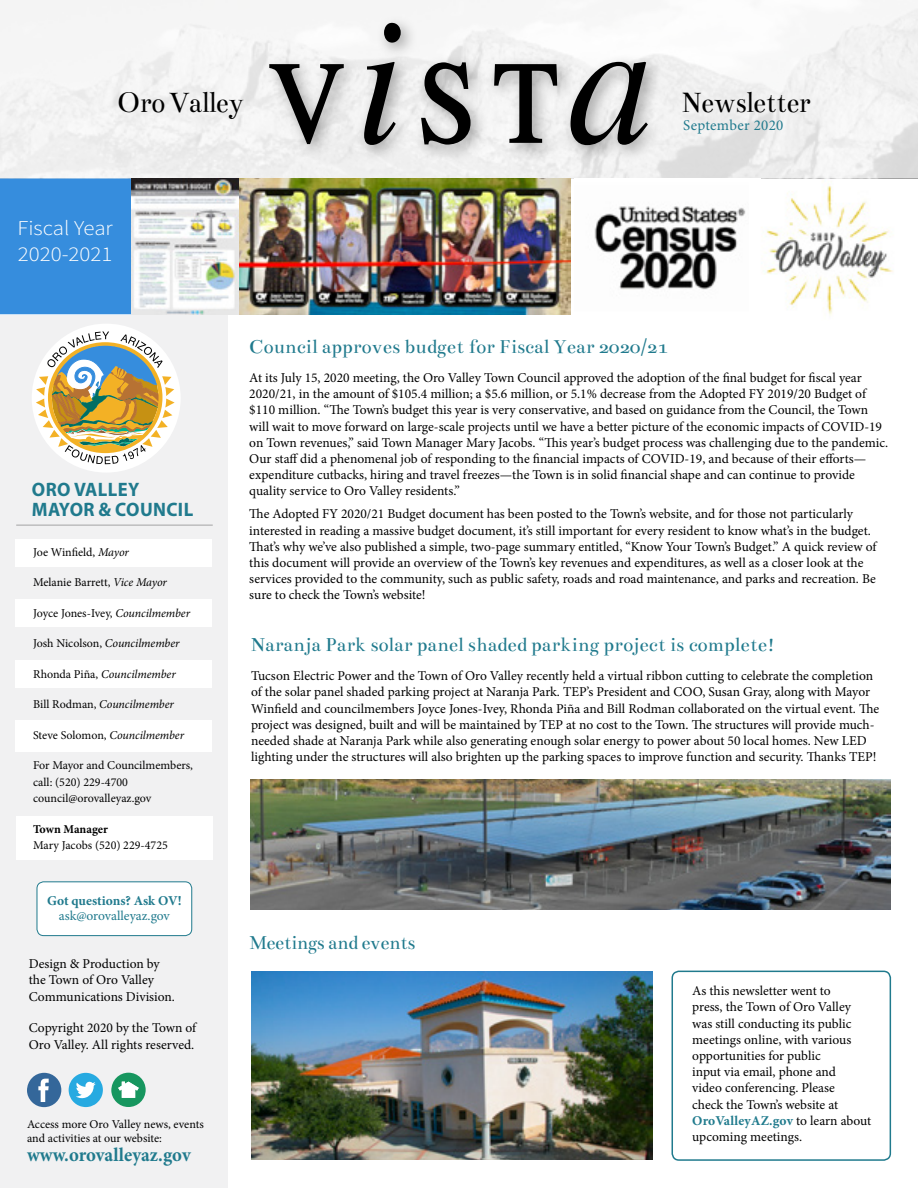
<style>
.page{position:relative;width:918px;height:1188px;background:#fff}
.page>*{position:absolute;margin:0;border:0;box-sizing:border-box;transform-origin:0 0}
.t1{font:31.5px "Bentham";letter-spacing:-.02em;color:#000;scale:.92 1}
.t2{font:21px "Bentham";color:#207a8d}
.t3{font:300 21px/25.5px "Source Sans Pro";color:#fff;scale:1.09 1}
.t4{font:21px "Bentham";letter-spacing:-.02em;color:#207a8d}
.t5{font:700 19.5px/19.5px "Myriad Pro";letter-spacing:.02em;color:#207a8d;scale:.96 1}
.t6{font:700 19.5px "Minion Pro";color:#207a8d;scale:.96 1}
.t7{font:15px "Minion Pro";letter-spacing:.02em;color:#207a8d}
.t8{font:13.5px/16.2px "Minion Pro";color:#000}
.t9{font:700 13.5px "Minion Pro";letter-spacing:-.005em;color:#207a8d}
.t10{font:13.5px "Minion Pro";color:#207a8d}
.t11{font:12px/16.5px "Minion Pro";color:#000}
.t12{font:italic 12px "Minion Pro";letter-spacing:-.005em;color:#000}
.t13{font:700 12px "Minion Pro";letter-spacing:-.005em;color:#000}
.s1{font-style:italic}
.s2{font-style:normal}
.s3{font-weight:700;color:#207b8d}
</style>
<div class="page">
<svg style="left:0;top:0;width:918px;height:178px;fill:#f4f4f4"></svg>
<div style="left:260px;top:14px;width:405px;height:150px;background:#000;opacity:.35"></div>
<svg style="left:269px;top:23px;width:379px;height:122px"></svg>
<div style="left:0;top:315px;width:228px;height:873px;background:#f1f1f2"></div>
<hr style="left:16px;top:524px;width:197px;height:2px;background:#000">
<div style="left:15px;top:720px;width:197px;height:32px;background:#fff"></div>
<div style="left:15px;top:599px;width:197px;height:28px;background:#fff"></div>
<div style="left:15px;top:539px;width:197px;height:27px;background:#fff"></div>
<div style="left:15px;top:661px;width:197px;height:27px;background:#fff"></div>
<div style="left:16px;top:816px;width:197px;height:44px;background:#fff"></div>
<div style="left:37px;top:882px;width:155px;height:54px;background:#fff;border-radius:7px"></div>
<div style="left:37px;top:881px;width:155px;height:55px;border:1px solid #207a8d;border-radius:7px"></div>
<div style="left:32px;top:324px;width:149px;height:149px;background:#fff;border-radius:50%"></div>
<svg style="left:36px;top:331px;width:139px;height:133px"></svg>
<div style="left:0;top:178px;width:132px;height:136px;background:#368ddd"></div>
<svg style="left:69px;top:1073px;width:34px;height:34px"></svg>
<svg style="left:27px;top:1073px;width:34px;height:34px"></svg>
<svg style="left:111px;top:1073px;width:35px;height:34px"></svg>
<div style="left:672px;top:971px;width:219px;height:190px;border:2px solid #207a8d;border-radius:7px"></div>
<img style="left:251px;top:972px;width:401px;height:187px">
<img style="left:594px;top:206px;width:152px;height:84px">
<img style="left:132px;top:178px;width:439px;height:137px">
<img style="left:250px;top:779px;width:640px;height:131px">
<img style="left:766px;top:185px;width:127px;height:130px">
<h1 class="t1" style="left:118px;top:85px;width:139px">Oro Valley</h1>
<h1 class="t1" style="left:682px;top:85px;width:141px">Newsletter</h1>
<p class="t7" style="left:683px;top:116px;width:102px">September 2020</p>
<h2 class="t3" style="left:17px;top:215px;width:89px">Fiscal Year<br>2020-2021</h2>
<h3 class="t5" style="left:32px;top:479px;width:170px">ORO VALLEY<br>MAYOR &amp; COUNCIL</h3>
<p class="t11" style="left:33px;top:544px;width:97px">Joe Winfield, <span class="s1">Mayor</span></p>
<p class="t11" style="left:33px;top:574px;width:135px">Melanie Barrett, <span class="s1">Vice Mayor</span></p>
<p class="t11" style="left:33px;top:605px;width:159px">Joyce Jones-Ivey, <span class="s1">Councilmember</span></p>
<p class="t11" style="left:33px;top:635px;width:148px">Josh Nicolson, <span class="s1">Councilmember</span></p>
<p class="t12" style="left:33px;top:666px;width:144px"><span class="s2">Rhonda Piña,</span> Councilmember</p>
<p class="t12" style="left:33px;top:696px;width:142px"><span class="s2">Bill Rodman,</span> Councilmember</p>
<p class="t11" style="left:33px;top:727px;width:152px">Steve Solomon, <span class="s1">Councilmember</span></p>
<p class="t11" style="left:33px;top:757px;width:161px">For Mayor and Councilmembers, call: (520) 229-4700 council@orovalleyaz.gov</p>
<p class="t13" style="left:33px;top:821px;width:76px">Town Manager</p>
<p class="t11" style="left:33px;top:837px;width:136px">Mary Jacobs (520) 229-4725</p>
<p class="t9" style="left:47px;top:891px;width:136px">Got questions? Ask OV!</p>
<p class="t10" style="left:59px;top:906px;width:112px">ask@orovalleyaz.gov</p>
<p class="t8" style="left:29px;top:955px;width:148px">Design &amp; Production by the Town of Oro Valley<br>Communications Division.</p>
<p class="t8" style="left:29px;top:1020px;width:169px">Copyright 2020 by the Town of<br>Oro Valley. All rights reserved.</p>
<p class="t11" style="left:27px;top:1118px;width:178px;line-height:13.5px">Access more Oro Valley news, events and activities at our website:</p>
<h3 class="t6" style="left:27px;top:1141px;width:172px">www.orovalleyaz.gov</h3>
<h2 class="t2" style="left:249px;top:335px;width:420px">Council approves budget for Fiscal Year 2020/21</h2>
<p class="t8" style="left:249px;top:370px;width:640px">At its July 15, 2020 meeting, the Oro Valley Town Council approved the adoption of the final budget for fiscal year 2020/21, in the amount of $105.4 million; a $5.6 million, or 5.1% decrease from the Adopted FY 2019/20 Budget of $110 million. “The Town’s budget this year is very conservative, and based on guidance from the Council, the Town will wait to move forward on large-scale projects until we have a better picture of the economic impacts of COVID-19 on Town revenues,” said Town Manager Mary Jacobs. “This year’s budget process was challenging due to the pandemic.<br>Our staff did a phenomenal job of responding to the financial impacts of COVID-19, and because of their efforts— expenditure cutbacks, hiring and travel freezes—the Town is in solid financial shape and can continue to provide quality service to Oro Valley residents.”</p>
<p class="t8" style="left:249px;top:506px;width:629px">The Adopted FY 2020/21 Budget document has been posted to the Town’s website, and for those not particularly interested in reading a massive budget document, it’s still important for every resident to know what’s in the budget.<br>That’s why we’ve also published a simple, two-page summary entitled, “Know Your Town’s Budget.” A quick review of this document will provide an overview of the Town’s key revenues and expenditures, as well as a closer look at the services provided to the community, such as public safety, roads and road maintenance, and parks and recreation. Be sure to check the Town’s website!</p>
<h2 class="t2" style="left:251px;top:633px;width:526px">Naranja Park solar panel shaded parking project is complete!</h2>
<p class="t8" style="left:251px;top:668px;width:630px">Tucson Electric Power and the Town of Oro Valley recently held a virtual ribbon cutting to celebrate the completion of the solar panel shaded parking project at Naranja Park. TEP’s President and COO, Susan Gray, along with Mayor Winfield and councilmembers Joyce Jones-Ivey, Rhonda Piña and Bill Rodman collaborated on the virtual event. The project was designed, built and will be maintained by TEP at no cost to the Town. The structures will provide much&shy;needed shade at Naranja Park while also generating enough solar energy to power about 50 local homes. New LED lighting under the structures will also brighten up the parking spaces to improve function and security. Thanks TEP!</p>
<h2 class="t4" style="left:249px;top:931px;width:167px">Meetings and events</h2>
<p class="t8" style="left:692px;top:983px;width:181px">As this newsletter went to<br>press, the Town of Oro Valley was still conducting its public meetings online, with various opportunities for public<br>input via email, phone and<br>video conferencing. Please<br>check the Town’s website at<br><span class="s3">OroValleyAZ.gov</span> to learn about upcoming meetings.</p>
</div>
